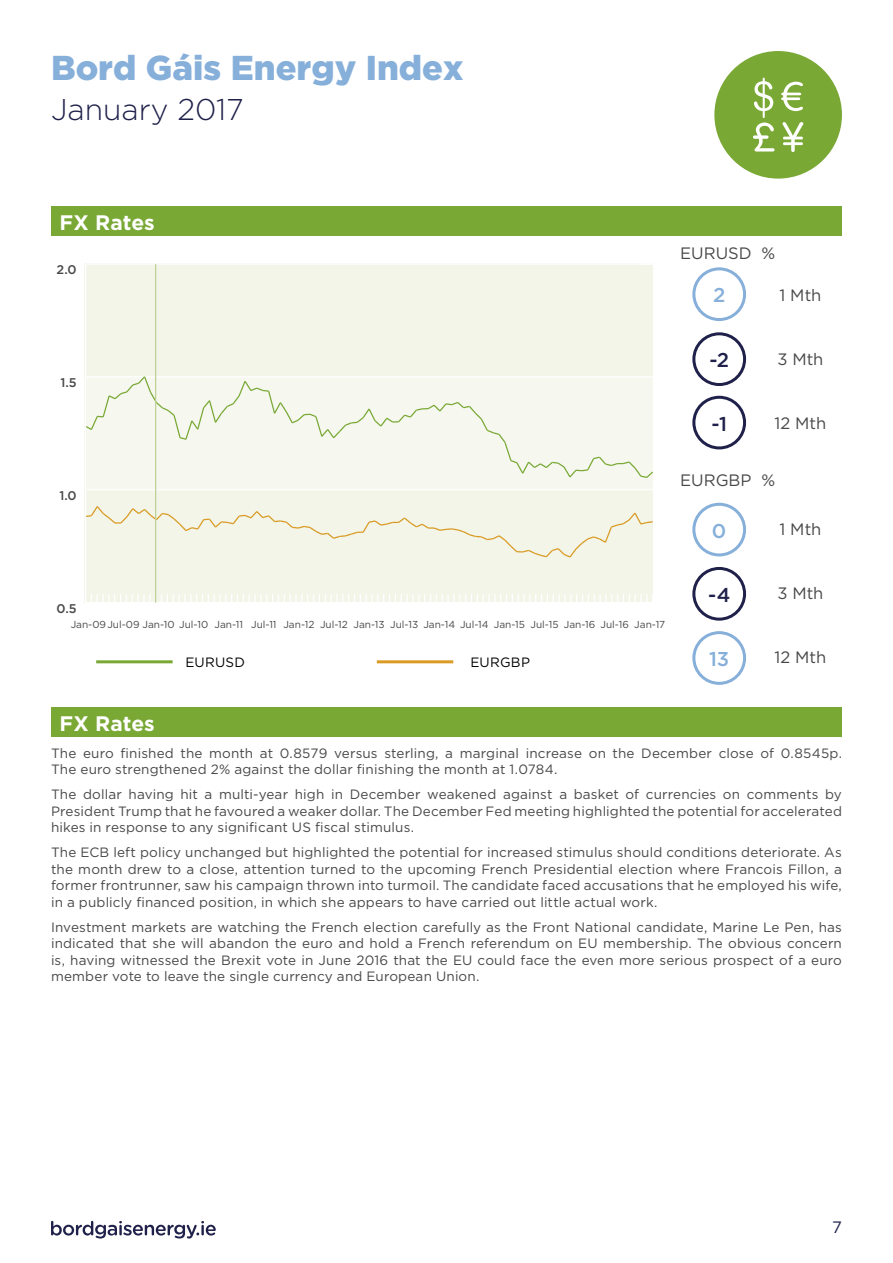
<style>
.page{position:relative;width:893px;height:1263px;background:#fff}
.page>*{position:absolute;margin:0;border:0;box-sizing:border-box;transform-origin:0 0}
.t1{font:900 34.5px "Gotham";color:#86afda}
.t2{font:300 30px "Gotham";color:#1f214a}
.t3{font:700 21px "Gotham";color:#fff}
.t4{font:500 19.95px "Gotham";color:#1f214a}
.t5{font:500 19.95px "Gotham";color:#86afda}
.t6{font:16.5px "Gotham";color:#484848}
.t7{font:16.5px "Gotham";color:#1f214a}
.t8{font:13.5px/16.5px "Gotham";letter-spacing:.01em;color:#484848;text-align:justify}
.t9{font:13.5px "Gotham";letter-spacing:.02em;color:#000}
.t10{font:500 12.6px "Gotham";color:#484848}
.t11{font:10.05px "Gotham";color:#484848}
</style>
<div class="page">
<svg style="left:51px;top:1221px;width:165px;height:17px"></svg>
<div style="left:84px;top:263px;width:569px;height:339px;background:#f2f5e8"></div>
<hr style="left:155px;top:264px;width:1px;height:338px;background:#bed196">
<hr style="left:85px;top:264px;width:1px;height:338px;background:#fff">
<div style="left:51px;top:707px;width:791px;height:30px;background:#79a835"></div>
<hr style="left:96px;top:660px;width:77px;height:3px;background:#79a835">
<hr style="left:377px;top:660px;width:76px;height:3px;background:#da9a23">
<div style="left:51px;top:206px;width:791px;height:30px;background:#79a835"></div>
<div style="left:714px;top:51px;width:128px;height:128px;background:#79a835;border-radius:50%"></div>
<svg style="left:781px;top:82px;width:22px;height:29px"></svg>
<svg style="left:753px;top:78px;width:21px;height:74px"></svg>
<svg style="left:782px;top:122px;width:21px;height:30px"></svg>
<div style="left:692px;top:631px;width:54px;height:54px;border:3px solid #86afda;border-radius:50%"></div>
<div style="left:692px;top:396px;width:54px;height:53px;border:3px solid #1f214a;border-radius:50%"></div>
<div style="left:692px;top:332px;width:54px;height:54px;border:3px solid #1f214a;border-radius:50%"></div>
<div style="left:692px;top:567px;width:54px;height:54px;border:3px solid #1f214a;border-radius:50%"></div>
<div style="left:692px;top:267px;width:54px;height:54px;border:3px solid #86afda;border-radius:50%"></div>
<div style="left:692px;top:503px;width:54px;height:53px;border:3px solid #86afda;border-radius:50%"></div>
<h1 class="t1" style="left:51px;top:47px;width:414px">Bord Gáis Energy Index</h1>
<h2 class="t2" style="left:51px;top:90px;width:194px">January 2017</h2>
<h3 class="t3" style="left:60px;top:210px;width:97px">FX Rates</h3>
<p class="t10" style="left:57px;top:261px;width:21px">2.0</p>
<p class="t6" style="left:680px;top:244px;width:97px">EURUSD %</p>
<h3 class="t5" style="left:713px;top:282px;width:14px">2</h3>
<p class="t6" style="left:779px;top:286px;width:43px">1 Mth</p>
<p class="t10" style="left:60px;top:374px;width:18px">1.5</p>
<p class="t10" style="left:59px;top:487px;width:19px">1.0</p>
<h3 class="t4" style="left:709px;top:347px;width:21px">-2</h3>
<h3 class="t4" style="left:711px;top:410px;width:17px">-1</h3>
<p class="t6" style="left:777px;top:350px;width:48px">3 Mth</p>
<p class="t6" style="left:774px;top:414px;width:53px">12 Mth</p>
<p class="t6" style="left:680px;top:471px;width:97px">EURGBP %</p>
<h3 class="t5" style="left:712px;top:517px;width:16px">0</h3>
<p class="t6" style="left:779px;top:520px;width:43px">1 Mth</p>
<p class="t10" style="left:57px;top:600px;width:22px">0.5</p>
<p class="t11" style="left:71px;top:618px;width:596px">Jan-09Jul-09 Jan-10 Jul-10 Jan-11 Jul-11 Jan-12 Jul-12 Jan-13 Jul-13 Jan-14 Jul-14 Jan-15 Jul-15 Jan-16 Jul-16 Jan-17</p>
<h3 class="t3" style="left:60px;top:711px;width:97px">FX Rates</h3>
<p class="t9" style="left:185px;top:655px;width:61px">EURUSD</p>
<p class="t9" style="left:470px;top:655px;width:61px">EURGBP</p>
<h3 class="t4" style="left:708px;top:582px;width:24px">-4</h3>
<h3 class="t5" style="left:709px;top:646px;width:22px">13</h3>
<p class="t6" style="left:777px;top:584px;width:48px">3 Mth</p>
<p class="t6" style="left:774px;top:648px;width:53px">12 Mth</p>
<p class="t8" style="left:51px;top:745px;width:792px">The euro finished the month at 0.8579 versus sterling, a marginal increase on the December close of 0.8545p.<br>The euro strengthened 2% against the dollar finishing the month at 1.0784.</p>
<p class="t8" style="left:51px;top:786px;width:792px">The dollar having hit a multi-year high in December weakened against a basket of currencies on comments by President Trump that he favoured a weaker dollar. The December Fed meeting highlighted the potential for accelerated hikes in response to any significant US fiscal stimulus.</p>
<p class="t8" style="left:51px;top:844px;width:792px">The ECB left policy unchanged but highlighted the potential for increased stimulus should conditions deteriorate. As the month drew to a close, attention turned to the upcoming French Presidential election where Francois Fillon, a former frontrunner, saw his campaign thrown into turmoil. The candidate faced accusations that he employed his wife, in a publicly financed position, in which she appears to have carried out little actual work.</p>
<p class="t8" style="left:51px;top:919px;width:792px">Investment markets are watching the French election carefully as the Front National candidate, Marine Le Pen, has indicated that she will abandon the euro and hold a French referendum on EU membership. The obvious concern is, having witnessed the Brexit vote in June 2016 that the EU could face the even more serious prospect of a euro member vote to leave the single currency and European Union.</p>
<p class="t7" style="left:832px;top:1218px;width:11px">7</p>
</div>
